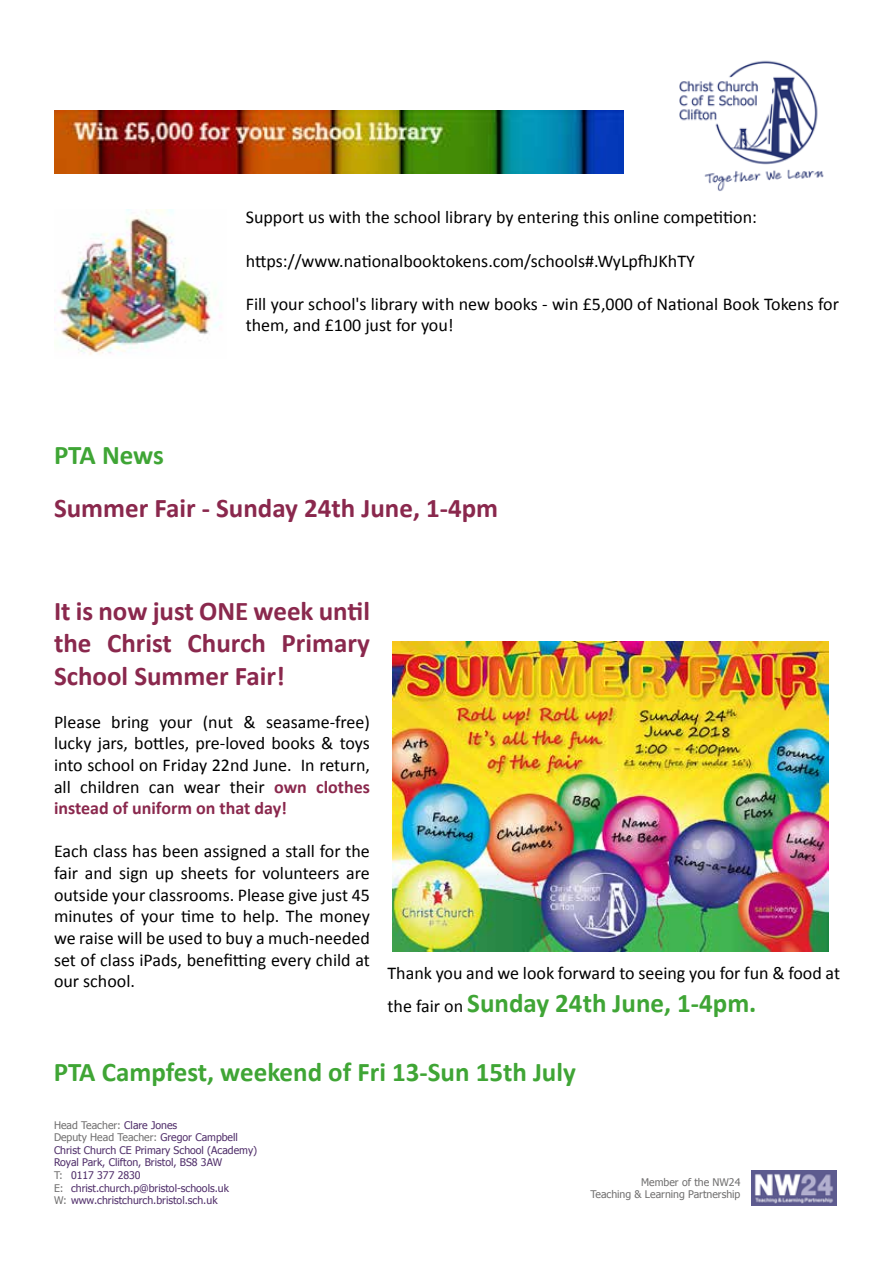
<style>
.page{position:relative;width:893px;height:1263px;background:#fff}
.page>*{position:absolute;margin:0;border:0;box-sizing:border-box;transform-origin:0 0}
.t1{font:700 27px/32.4px "Calibri";color:#8a284d;text-align:justify}
.t2{font:700 27px "Calibri";color:#3fa535}
.t3{font:18px/21.6px "Calibri";color:#000;text-align:justify}
.t4{font:10.5px/12.6px "Tahoma";color:#502e6a}
.t5{font:10.5px/12.6px "Tahoma";color:#706f6f;text-align:right}
.s1{font-weight:700;color:#8a284d}
.s2{font-weight:400;font-size:18px;color:#000}
.s3{color:#706f6f}
</style>
<div class="page">
<img style="left:752px;top:1171px;width:85px;height:35px">
<img style="left:679px;top:60px;width:145px;height:131px">
<img style="left:393px;top:642px;width:436px;height:309px">
<img style="left:54px;top:210px;width:168px;height:145px">
<img style="left:54px;top:111px;width:570px;height:63px">
<p class="t3" style="left:246px;top:207px;width:513px">Support us with the school library by entering this online competition:</p>
<p class="t3" style="left:246px;top:250px;width:451px">https://www.nationalbooktokens.com/schools#.WyLpfhJKhTY</p>
<p class="t3" style="left:246px;top:293px;width:595px">Fill your school's library with new books - win £5,000 of National Book Tokens for them, and £100 just for you!</p>
<h1 class="t2" style="left:54px;top:437px;width:111px">PTA News</h1>
<h1 class="t1" style="left:54px;top:491px;width:446px">Summer Fair - Sunday 24th June, 1-4pm</h1>
<h1 class="t1" style="left:54px;top:595px;width:317px">It is now just ONE week until the Christ Church Primary School Summer Fair!</h1>
<p class="t3" style="left:54px;top:711px;width:317px">Please bring your (nut &amp; seasame-free) lucky jars, bottles, pre-loved books &amp; toys into school on Friday 22nd June. In return, all children can wear their <span class="s1">own clothes instead of uniform on that day!</span></p>
<p class="t3" style="left:54px;top:841px;width:317px">Each class has been assigned a stall for the fair and sign up sheets for volunteers are outside your classrooms. Please give just 45 minutes of your time to help. The money we raise will be used to buy a much-needed set of class iPads, benefitting every child at our school.</p>
<p class="t3" style="left:387px;top:962px;width:454px">Thank you and we look forward to seeing you for fun &amp; food at</p>
<h1 class="t2" style="left:387px;top:985px;width:370px"><span class="s2">the fair on</span> Sunday 24th June, 1-4pm.</h1>
<h1 class="t2" style="left:54px;top:1055px;width:524px">PTA Campfest, weekend of Fri 13-Sun 15th July</h1>
<p class="t4" style="left:54px;top:1118px;width:205px"><span class="s3">Head Teacher:</span> Clare Jones<br><span class="s3">Deputy Head Teacher:</span> Gregor Campbell Christ Church CE Primary School (Academy)<br>Royal Park, Clifton, Bristol, BS8 3AW<br><span class="s3">T:</span> 0117 377 2830<br><span class="s3">E:</span> christ.church.p@bristol-schools.uk<br><span class="s3">W:</span> www.christchurch.bristol.sch.uk</p>
<p class="t5" style="left:590px;top:1175px;width:152px">Member of the NW24<br>Teaching &amp; Learning Partnership</p>
</div>
